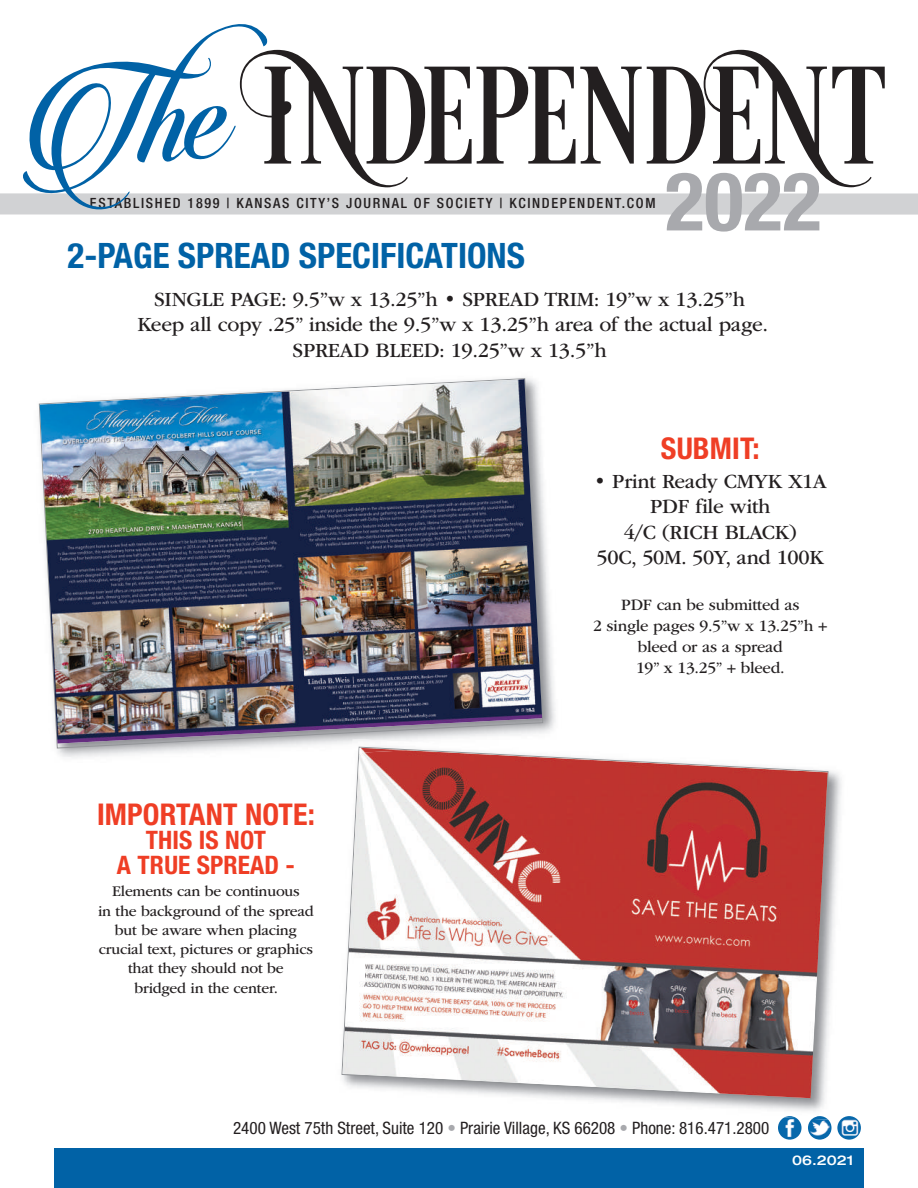
<style>
.page{position:relative;width:918px;height:1188px;background:#fff}
.page>*{position:absolute;margin:0;border:0;box-sizing:border-box;transform-origin:0 0}
.t1{font:700 condensed 81.3px "Helvetica Neue LT Std";color:#a8a9ad}
.t2{font:700 condensed 35.1px "Helvetica Neue LT Std";color:#0162a6}
.t3{font:700 condensed 30px "Helvetica Neue LT Std";letter-spacing:.005em;color:#ef3e25}
.t4{font:700 condensed 25.5px/25.2px "Helvetica Neue LT Std";letter-spacing:.005em;color:#ef3e25;text-align:center}
.t5{font:21px/25.5px "ITC Garamond Std";letter-spacing:-.015em;color:#231f20;text-align:center}
.t6{font:condensed 17.1px "Helvetica Neue LT Std";color:#231f20}
.t7{font:16.5px/21px "ITC Garamond Std";letter-spacing:-.015em;color:#231f20;text-align:center}
.t8{font:15.45px/19.2px "ITC Garamond Std";letter-spacing:-.015em;color:#231f20;text-align:center}
.t9{font:500 condensed 14.1px "Helvetica Neue LT Std";letter-spacing:.12em;color:#231f20}
.t10{font:500 expanded 13.5px "Helvetica Neue LT Std";color:#fff}
.s1{color:#a8a9ad}
</style>
<div class="page">
<img style="left:38px;top:403px;width:517px;height:355px">
<img style="left:40px;top:379px;width:502px;height:365px">
<img style="left:334px;top:746px;width:508px;height:365px">
<img style="left:352px;top:739px;width:137px;height:7px">
<svg style="left:341px;top:746px;width:488px;height:354px"></svg>
<img style="left:343px;top:750px;width:485px;height:348px">
<img style="left:359px;top:748px;width:48px;height:5px">
<div style="left:54px;top:1149px;width:810px;height:39px;background:#0162a6"></div>
<img style="left:778px;top:1117px;width:24px;height:23px">
<svg style="left:784px;top:1116px;width:12px;height:2px"></svg>
<img style="left:808px;top:1119px;width:24px;height:21px">
<img style="left:812px;top:1116px;width:16px;height:4px">
<img style="left:837px;top:1116px;width:24px;height:24px">
<div style="left:0;top:193px;width:918px;height:22px;background:#d1d2d4"></div>
<svg style="left:269px;top:50px;width:616px;height:137px"></svg>
<svg style="left:269px;top:67px;width:22px;height:97px"></svg>
<svg style="left:704px;top:50px;width:168px;height:137px"></svg>
<svg style="left:21px;top:24px;width:248px;height:191px"></svg>
<p class="t9" style="left:90px;top:198px;width:567px">ESTABLISHED 1899 | KANSAS CITY’S JOURNAL OF SOCIETY | KCINDEPENDENT.COM</p>
<h2 class="t2" style="left:68px;top:243px;width:459px">2-PAGE SPREAD SPECIFICATIONS</h2>
<h1 class="t1" style="left:665px;top:172px;width:158px">2022</h1>
<p class="t5" style="left:137px;top:288px;width:632px">SINGLE PAGE: 9.5”w x 13.25”h • SPREAD TRIM: 19”w x 13.25”h<br>Keep all copy .25” inside the 9.5”w x 13.25”h area of the actual page.<br>SPREAD BLEED: 19.25”w x 13.5”h</p>
<h3 class="t3" style="left:97px;top:804px;width:219px">IMPORTANT NOTE:</h3>
<p class="t4" style="left:117px;top:830px;width:180px">THIS IS NOT<br>A TRUE SPREAD -</p>
<p class="t8" style="left:98px;top:883px;width:217px">Elements can be continuous<br>in the background of the spread but be aware when placing crucial text, pictures or graphics that they should not be<br>bridged in the center.</p>
<h3 class="t3" style="left:661px;top:438px;width:100px">SUBMIT:</h3>
<p class="t5" style="left:594px;top:470px;width:235px">• Print Ready CMYK X1A<br>PDF file with<br>4/C (RICH BLACK)<br>50C, 50M. 50Y, and 100K</p>
<p class="t7" style="left:593px;top:595px;width:236px">PDF can be submitted as<br>2 single pages 9.5”w x 13.25”h + bleed or as a spread<br>19” x 13.25” + bleed.</p>
<p class="t6" style="left:233px;top:1122px;width:538px">2400 West 75th Street, Suite 120 <span class="s1">•</span> Prairie Village, KS 66208 <span class="s1">•</span> Phone: 816.471.2800</p>
<p class="t10" style="left:792px;top:1153px;width:63px">06.2021</p>
</div>
